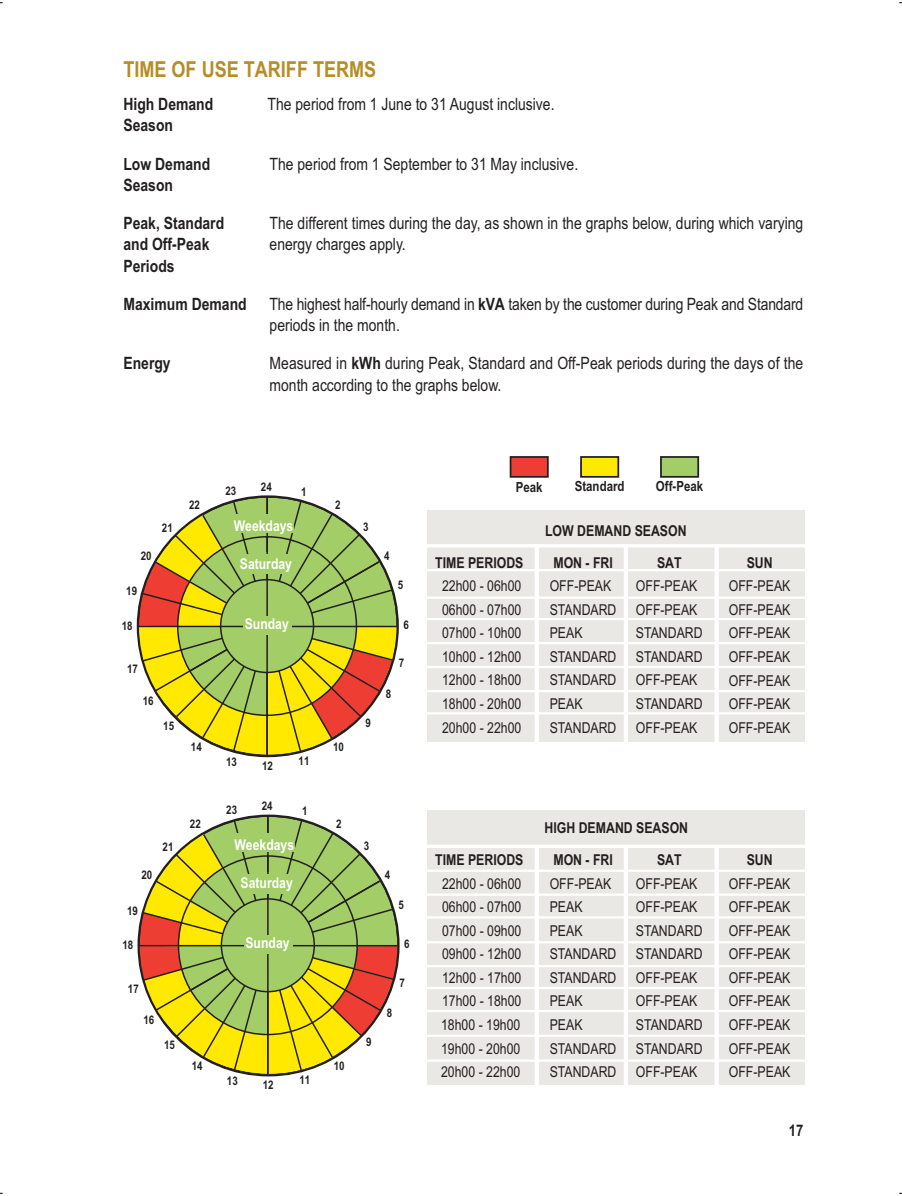
<style>
.page{position:relative;width:902px;height:1196px;background:#fff}
.page>*{position:absolute;margin:0;border:0;box-sizing:border-box;transform-origin:0 0}
.t1{font:700 22px "Arial Narrow";color:#b68d28}
.t2{font:17px/21.2px "Arial Narrow";color:#231f20}
.t3{font:700 17px "Arial Narrow";color:#231f20}
.t4{font:700 16px "Arial Narrow";color:#231f20}
.t5{font:15px/23.6px "Arial Narrow";color:#231f20;text-align:justify}
.t6{font:700 15px "Arial Narrow";color:#231f20}
.t7{font:700 14.8px "Arial Narrow";color:#fff}
.t8{font:700 14px "Arial Narrow";color:#231f20}
.t9{font:700 12px "Arial Narrow";color:#231f20}
.s1{font-weight:700}
</style>
<div class="page">
<div style="left:509px;top:456px;width:39px;height:22px;background:#ee3e34;border:2px solid #231f20"></div>
<div style="left:580px;top:456px;width:39px;height:22px;background:#ffe901;border:2px solid #231f20"></div>
<div style="left:659px;top:456px;width:39px;height:22px;background:#a3cd66;border:2px solid #231f20"></div>
<svg style="left:140px;top:819px;width:257px;height:258px"></svg>
<div style="left:220px;top:898px;width:95px;height:94px;background:#a3cd66;border:1px solid #231f20;border-radius:50%"></div>
<hr style="left:138px;top:945px;width:259px;height:1px;background:#231f20">
<hr style="left:267px;top:816px;width:1px;height:258px;background:#231f20">
<div style="left:244px;top:935px;width:48px;height:19px;background:#a3cd66"></div>
<div style="left:239px;top:874px;width:54px;height:19px;background:#a3cd66"></div>
<div style="left:232px;top:834px;width:62px;height:18px;background:#a3cd66"></div>
<div style="left:427px;top:510px;width:377px;height:232px;background:#e9e8e4"></div>
<hr style="left:427px;top:544px;width:377px;height:3px;background:#fff">
<hr style="left:427px;top:569px;width:377px;height:2px;background:#fff">
<hr style="left:427px;top:597px;width:377px;height:2px;background:#fff">
<hr style="left:427px;top:618px;width:377px;height:2px;background:#fff">
<hr style="left:427px;top:642px;width:377px;height:2px;background:#fff">
<hr style="left:427px;top:666px;width:377px;height:2px;background:#fff">
<hr style="left:427px;top:690px;width:377px;height:2px;background:#fff">
<hr style="left:427px;top:712px;width:377px;height:2px;background:#fff">
<div style="left:427px;top:810px;width:377px;height:275px;background:#e9e8e4"></div>
<hr style="left:427px;top:845px;width:377px;height:3px;background:#fff">
<hr style="left:427px;top:870px;width:377px;height:2px;background:#fff">
<hr style="left:427px;top:893px;width:377px;height:3px;background:#fff">
<hr style="left:427px;top:916px;width:377px;height:3px;background:#fff">
<hr style="left:427px;top:941px;width:377px;height:2px;background:#fff">
<hr style="left:427px;top:965px;width:377px;height:2px;background:#fff">
<hr style="left:427px;top:987px;width:377px;height:2px;background:#fff">
<hr style="left:427px;top:1010px;width:377px;height:2px;background:#fff">
<hr style="left:427px;top:1035px;width:377px;height:2px;background:#fff">
<hr style="left:427px;top:1059px;width:377px;height:3px;background:#fff">
<svg style="left:534px;top:848px;width:4px;height:237px"></svg>
<svg style="left:623px;top:848px;width:4px;height:237px"></svg>
<svg style="left:714px;top:848px;width:4px;height:237px"></svg>
<svg style="left:534px;top:547px;width:4px;height:195px"></svg>
<svg style="left:623px;top:547px;width:4px;height:195px"></svg>
<svg style="left:714px;top:547px;width:4px;height:195px"></svg>
<svg style="left:138px;top:500px;width:259px;height:258px"></svg>
<div style="left:220px;top:579px;width:94px;height:94px;background:#a3cd66;border:1px solid #231f20;border-radius:50%"></div>
<hr style="left:137px;top:626px;width:260px;height:1px;background:#231f20">
<hr style="left:266px;top:497px;width:2px;height:258px;background:#231f20">
<div style="left:243px;top:616px;width:48px;height:18px;background:#a3cd66"></div>
<div style="left:238px;top:555px;width:55px;height:19px;background:#a3cd66"></div>
<div style="left:231px;top:514px;width:63px;height:19px;background:#a3cd66"></div>
<h1 class="t1" style="left:123px;top:61px;width:254px">TIME OF USE TARIFF TERMS</h1>
<p class="t3" style="left:123px;top:98px;width:91px">High Demand</p>
<p class="t2" style="left:267px;top:95px;width:288px">The period from 1 June to 31 August inclusive.</p>
<p class="t3" style="left:123px;top:119px;width:51px">Season</p>
<p class="t3" style="left:123px;top:157px;width:88px">Low Demand</p>
<p class="t2" style="left:269px;top:155px;width:310px">The period from 1 September to 31 May inclusive.</p>
<p class="t3" style="left:123px;top:179px;width:51px">Season</p>
<p class="t3" style="left:123px;top:217px;width:102px">Peak, Standard</p>
<p class="t2" style="left:269px;top:214px;width:535px">The different times during the day, as shown in the graphs below, during which varying</p>
<p class="t3" style="left:123px;top:238px;width:87px">and Off-Peak</p>
<p class="t2" style="left:269px;top:235px;width:138px">energy charges apply.</p>
<p class="t3" style="left:123px;top:259px;width:53px">Periods</p>
<p class="t3" style="left:123px;top:298px;width:125px">Maximum Demand</p>
<p class="t2" style="left:269px;top:295px;width:535px">The highest half-hourly demand in <span class="s1">kVA</span> taken by the customer during Peak and Standard periods in the month.</p>
<p class="t3" style="left:123px;top:357px;width:49px">Energy</p>
<p class="t2" style="left:269px;top:354px;width:535px">Measured in <span class="s1">kWh</span> during Peak, Standard and Off-Peak periods during the days of the month according to the graphs below.</p>
<p class="t9" style="left:261px;top:482px;width:12px">24</p>
<p class="t9" style="left:225px;top:487px;width:12px">23</p>
<p class="t9" style="left:301px;top:487px;width:7px">1</p>
<p class="t8" style="left:515px;top:482px;width:28px">Peak</p>
<p class="t8" style="left:574px;top:481px;width:51px">Standard</p>
<p class="t8" style="left:655px;top:481px;width:49px">Off-Peak</p>
<p class="t9" style="left:189px;top:500px;width:12px">22</p>
<p class="t9" style="left:335px;top:500px;width:7px">2</p>
<p class="t9" style="left:162px;top:524px;width:12px">21</p>
<p class="t7" style="left:233px;top:520px;width:61px">Weekdays</p>
<p class="t9" style="left:363px;top:523px;width:7px">3</p>
<p class="t6" style="left:545px;top:525px;width:143px">LOW DEMAND SEASON</p>
<p class="t9" style="left:141px;top:551px;width:12px">20</p>
<p class="t9" style="left:126px;top:587px;width:12px">19</p>
<p class="t9" style="left:122px;top:621px;width:12px">18</p>
<p class="t9" style="left:127px;top:665px;width:12px">17</p>
<p class="t9" style="left:143px;top:696px;width:12px">16</p>
<p class="t9" style="left:163px;top:722px;width:12px">15</p>
<p class="t7" style="left:240px;top:559px;width:54px">Saturday</p>
<p class="t7" style="left:245px;top:619px;width:46px">Sunday</p>
<p class="t9" style="left:365px;top:719px;width:7px">9</p>
<p class="t9" style="left:384px;top:551px;width:7px">4</p>
<p class="t9" style="left:397px;top:581px;width:7px">5</p>
<p class="t9" style="left:403px;top:620px;width:7px">6</p>
<p class="t9" style="left:398px;top:659px;width:7px">7</p>
<p class="t9" style="left:386px;top:689px;width:7px">8</p>
<p class="t6" style="left:435px;top:557px;width:90px">TIME PERIODS</p>
<p class="t5" style="left:442px;top:576px;width:81px">22h00 - 06h00<br>06h00 - 07h00<br>07h00 - 10h00<br>10h00 - 12h00<br>12h00 - 18h00<br>18h00 - 20h00<br>20h00 - 22h00</p>
<p class="t6" style="left:553px;top:557px;width:61px">MON - FRI</p>
<p class="t5" style="left:549px;top:576px;width:68px;text-align:left">OFF-PEAK<br>STANDARD<br>PEAK<br>STANDARD<br>STANDARD<br>PEAK<br>STANDARD</p>
<p class="t6" style="left:656px;top:557px;width:26px">SAT</p>
<p class="t5" style="left:635px;top:576px;width:68px;text-align:left">OFF-PEAK<br>OFF-PEAK<br>STANDARD<br>STANDARD<br>OFF-PEAK<br>STANDARD<br>OFF-PEAK</p>
<p class="t6" style="left:746px;top:557px;width:27px">SUN</p>
<p class="t5" style="left:728px;top:576px;width:63px">OFF-PEAK OFF-PEAK OFF-PEAK OFF-PEAK OFF-PEAK OFF-PEAK OFF-PEAK</p>
<p class="t9" style="left:191px;top:743px;width:12px">14</p>
<p class="t9" style="left:333px;top:743px;width:12px">10</p>
<p class="t9" style="left:226px;top:757px;width:12px">13</p>
<p class="t9" style="left:298px;top:756px;width:12px">11</p>
<p class="t9" style="left:262px;top:762px;width:12px">12</p>
<p class="t9" style="left:261px;top:801px;width:12px">24</p>
<p class="t9" style="left:226px;top:806px;width:12px">23</p>
<p class="t9" style="left:302px;top:806px;width:7px">1</p>
<p class="t9" style="left:190px;top:819px;width:12px">22</p>
<p class="t9" style="left:336px;top:819px;width:7px">2</p>
<p class="t6" style="left:544px;top:822px;width:145px">HIGH DEMAND SEASON</p>
<p class="t9" style="left:163px;top:843px;width:12px">21</p>
<p class="t7" style="left:234px;top:839px;width:61px">Weekdays</p>
<p class="t9" style="left:364px;top:842px;width:7px">3</p>
<p class="t9" style="left:141px;top:871px;width:12px">20</p>
<p class="t7" style="left:240px;top:878px;width:54px">Saturday</p>
<p class="t9" style="left:385px;top:870px;width:7px">4</p>
<p class="t9" style="left:127px;top:906px;width:12px">19</p>
<p class="t9" style="left:122px;top:941px;width:12px">18</p>
<p class="t7" style="left:245px;top:938px;width:46px">Sunday</p>
<p class="t9" style="left:398px;top:900px;width:7px">5</p>
<p class="t9" style="left:404px;top:939px;width:7px">6</p>
<p class="t9" style="left:128px;top:984px;width:12px">17</p>
<p class="t9" style="left:399px;top:978px;width:7px">7</p>
<p class="t9" style="left:143px;top:1015px;width:12px">16</p>
<p class="t9" style="left:386px;top:1009px;width:7px">8</p>
<p class="t9" style="left:164px;top:1041px;width:12px">15</p>
<p class="t9" style="left:366px;top:1038px;width:7px">9</p>
<p class="t9" style="left:192px;top:1062px;width:12px">14</p>
<p class="t9" style="left:333px;top:1062px;width:12px">10</p>
<p class="t9" style="left:227px;top:1076px;width:12px">13</p>
<p class="t9" style="left:299px;top:1076px;width:12px">11</p>
<p class="t9" style="left:263px;top:1081px;width:12px">12</p>
<p class="t6" style="left:435px;top:854px;width:90px">TIME PERIODS</p>
<p class="t5" style="left:441px;top:873px;width:82px">22h00 - 06h00<br>06h00 - 07h00<br>07h00 - 09h00<br>09h00 - 12h00<br>12h00 - 17h00<br>17h00 - 18h00<br>18h00 - 19h00<br>19h00 - 20h00<br>20h00 - 22h00</p>
<p class="t6" style="left:553px;top:854px;width:61px">MON - FRI</p>
<p class="t5" style="left:549px;top:873px;width:68px;text-align:left">OFF-PEAK<br>PEAK<br>PEAK<br>STANDARD<br>STANDARD<br>PEAK<br>PEAK<br>STANDARD<br>STANDARD</p>
<p class="t6" style="left:656px;top:854px;width:26px">SAT</p>
<p class="t5" style="left:635px;top:873px;width:68px;text-align:left">OFF-PEAK<br>OFF-PEAK<br>STANDARD<br>STANDARD<br>OFF-PEAK<br>OFF-PEAK<br>STANDARD<br>STANDARD<br>OFF-PEAK</p>
<p class="t6" style="left:746px;top:854px;width:27px">SUN</p>
<p class="t5" style="left:728px;top:873px;width:63px">OFF-PEAK OFF-PEAK OFF-PEAK OFF-PEAK OFF-PEAK OFF-PEAK OFF-PEAK OFF-PEAK OFF-PEAK</p>
<p class="t4" style="left:788px;top:1124px;width:16px">17</p>
</div>
